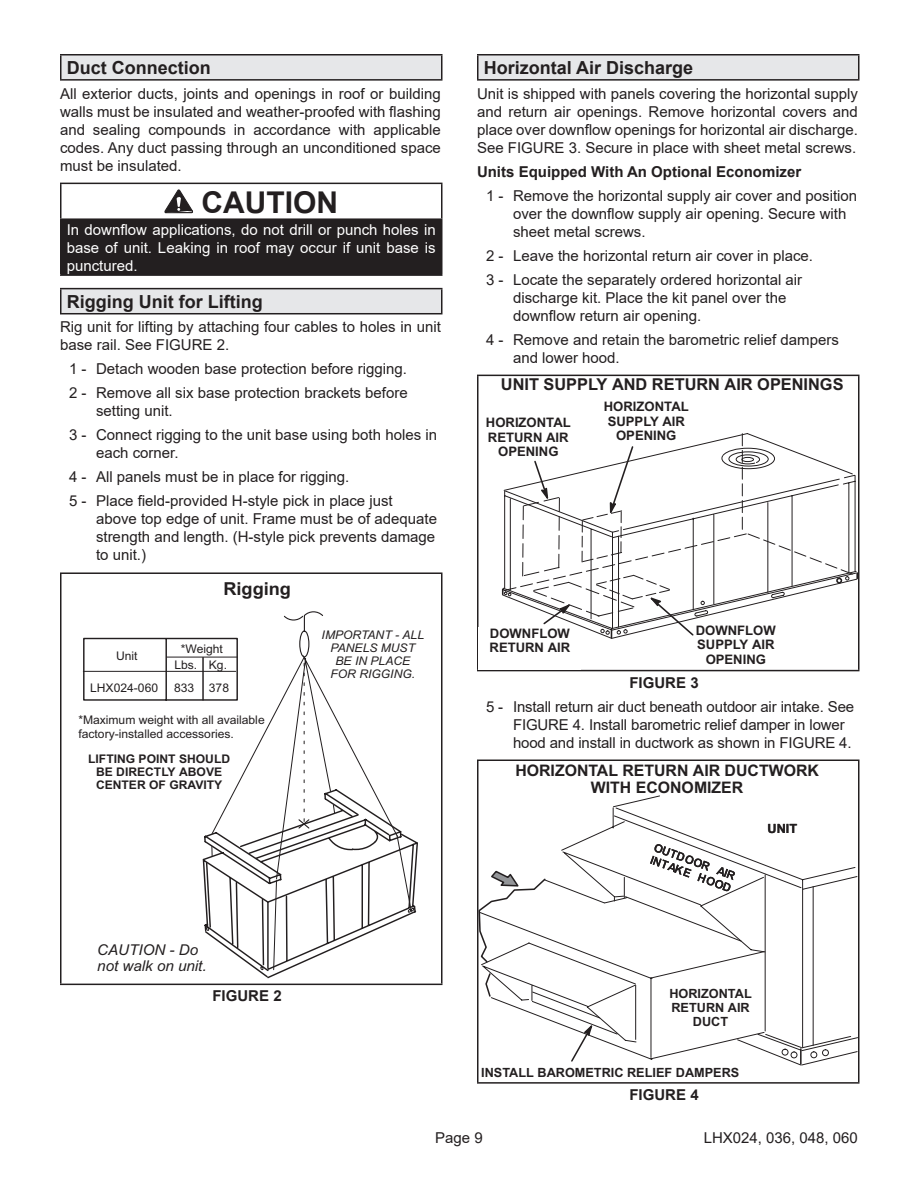
<style>
.page{position:relative;width:918px;height:1188px;background:#fff}
.page>*{position:absolute;margin:0;border:0;box-sizing:border-box;transform-origin:0 0}
.WARNING_20pt{font:700 30px "Arial";color:#231f20}
.Header_1_TOC{font:700 18px "Arial";color:#231f20}
.t1{font:700 17.85px "Arial";color:#231f20}
.t2{font:700 16.35px "Arial";color:#231f20}
.t3{font:700 15.9px/17.2px "Arial";color:#231f20;text-align:center}
.Paragraph{font:15px/18px "Arial";color:#231f20}
.White_10pt{font:15px/18px "Arial";color:#fff;text-align:justify}
.Paragraph-2{font:700 15px "Arial";color:#231f20}
.t4{font:italic 14.85px/16.4px "Arial";color:#231f20}
.t5{font:700 13.05px/14.5px "Arial";color:#231f20;text-align:center}
.t6{font:700 12.75px/14.1px "Arial";color:#231f20;text-align:center}
.t7{font:11.85px/13.2px "Arial";color:#231f20}
.t8{font:700 11.85px/13.2px "Arial";color:#231f20;text-align:center}
.t9{font:italic 11.85px/13px "Arial";color:#231f20;text-align:center}
</style>
<div class="page">
<div style="left:61px;top:55px;width:381px;height:25px;background:#e6e7e9"></div>
<hr style="left:60px;top:54px;width:382px;height:2px;background:#231f20">
<hr style="left:60px;top:56px;width:2px;height:23px;background:#231f20">
<svg style="left:441px;top:56px;width:1px;height:23px"></svg>
<hr style="left:60px;top:79px;width:382px;height:2px;background:#231f20">
<div style="left:61px;top:219px;width:381px;height:56px;background:#231f20"></div>
<hr style="left:60px;top:183px;width:382px;height:1px;background:#231f20">
<hr style="left:60px;top:184px;width:2px;height:34px;background:#231f20">
<hr style="left:441px;top:184px;width:1px;height:34px;background:#231f20">
<hr style="left:60px;top:218px;width:382px;height:2px;background:#231f20">
<hr style="left:60px;top:220px;width:2px;height:54px;background:#231f20">
<hr style="left:60px;top:274px;width:382px;height:2px;background:#231f20">
<svg style="left:164px;top:189px;width:29px;height:25px"></svg>
<div style="left:61px;top:289px;width:381px;height:25px;background:#e6e7e9"></div>
<hr style="left:60px;top:288px;width:382px;height:1px;background:#231f20">
<hr style="left:60px;top:289px;width:2px;height:24px;background:#231f20">
<svg style="left:441px;top:289px;width:1px;height:24px"></svg>
<hr style="left:60px;top:313px;width:382px;height:1px;background:#231f20">
<hr style="left:60px;top:572px;width:382px;height:2px;background:#231f20">
<hr style="left:60px;top:574px;width:2px;height:410px;background:#231f20">
<hr style="left:441px;top:574px;width:1px;height:410px;background:#231f20">
<hr style="left:60px;top:984px;width:382px;height:1px;background:#231f20">
<svg style="left:82px;top:611px;width:336px;height:367px"></svg>
<hr style="left:167px;top:657px;width:70px;height:1px;background:#231f20">
<hr style="left:202px;top:658px;width:2px;height:42px;background:#231f20">
<div style="left:478px;top:55px;width:381px;height:25px;background:#e6e7e9"></div>
<hr style="left:477px;top:54px;width:383px;height:2px;background:#231f20">
<svg style="left:477px;top:56px;width:1px;height:23px"></svg>
<hr style="left:858px;top:56px;width:2px;height:23px;background:#231f20">
<hr style="left:477px;top:79px;width:383px;height:2px;background:#231f20">
<hr style="left:477px;top:375px;width:383px;height:1px;background:#231f20">
<hr style="left:477px;top:376px;width:1px;height:294px;background:#231f20">
<hr style="left:858px;top:376px;width:2px;height:294px;background:#231f20">
<hr style="left:477px;top:670px;width:383px;height:1px;background:#231f20">
<svg style="left:501px;top:433px;width:357px;height:205px"></svg>
<hr style="left:477px;top:760px;width:383px;height:1px;background:#231f20">
<hr style="left:477px;top:761px;width:1px;height:321px;background:#231f20">
<hr style="left:858px;top:761px;width:2px;height:321px;background:#231f20">
<hr style="left:477px;top:1082px;width:383px;height:2px;background:#231f20">
<svg style="left:478px;top:795px;width:373px;height:269px"></svg>
<p class="Header_1_TOC" style="left:67px;top:55px;width:145px">Duct Connection</p>
<p class="Paragraph" style="left:60px;top:84px;width:382px;text-align:justify">All exterior ducts, joints and openings in roof or building walls must be insulated and weather-proofed with flashing and sealing compounds in accordance with applicable codes. Any duct passing through an unconditioned space must be insulated.</p>
<p class="WARNING_20pt" style="left:201px;top:182px;width:138px">CAUTION</p>
<p class="White_10pt" style="left:67px;top:220px;width:370px">In downflow applications, do not drill or punch holes in base of unit. Leaking in roof may occur if unit base is punctured.</p>
<p class="Header_1_TOC" style="left:67px;top:289px;width:197px">Rigging Unit for Lifting</p>
<p class="Paragraph" style="left:60px;top:318px;width:382px">Rig unit for lifting by attaching four cables to holes in unit base rail. See FIGURE 2.</p>
<p class="Paragraph" style="left:69px;top:360px;width:339px">1 - Detach wooden base protection before rigging.</p>
<p class="Paragraph" style="left:96px;top:384px;width:313px;text-indent:-27px">2 - Remove all six base protection brackets before setting unit.</p>
<p class="Paragraph" style="left:96px;top:426px;width:343px;text-indent:-27px">3 - Connect rigging to the unit base using both holes in each corner.</p>
<p class="Paragraph" style="left:69px;top:468px;width:282px">4 - All panels must be in place for rigging.</p>
<p class="Paragraph" style="left:96px;top:492px;width:343px;text-indent:-27px">5 - Place field-provided H-style pick in place just above top edge of unit. Frame must be of adequate strength and length. (H-style pick prevents damage to unit.)</p>
<p class="t1" style="left:223px;top:576px;width:69px">Rigging</p>
<p class="t7" style="left:116px;top:649px;width:23px">Unit</p>
<p class="t7" style="left:174px;top:641px;width:54px;line-height:15.8px;text-align:center">*Weight<br>Lbs. Kg.</p>
<p class="t7" style="left:174px;top:681px;width:22px">833</p>
<p class="t7" style="left:90px;top:681px;width:69px">LHX024-060</p>
<p class="t7" style="left:209px;top:681px;width:22px">378</p>
<p class="t7" style="left:78px;top:714px;width:188px">*Maximum weight with all available factory-installed accessories.</p>
<p class="t8" style="left:88px;top:752px;width:143px">LIFTING POINT SHOULD<br>BE DIRECTLY ABOVE<br>CENTER OF GRAVITY</p>
<p class="t9" style="left:322px;top:628px;width:104px">IMPORTANT - ALL<br>PANELS MUST<br>BE IN PLACE<br>FOR RIGGING.</p>
<p class="Header_1_TOC" style="left:484px;top:55px;width:211px">Horizontal Air Discharge</p>
<p class="Paragraph" style="left:477px;top:84px;width:382px;text-align:justify">Unit is shipped with panels covering the horizontal supply and return air openings. Remove horizontal covers and place over downflow openings for horizontal air discharge.<br>See FIGURE 3. Secure in place with sheet metal screws.</p>
<p class="Paragraph-2" style="left:477px;top:161px;width:326px">Units Equipped With An Optional Economizer</p>
<p class="Paragraph" style="left:513px;top:186px;width:346px;text-indent:-27px">1 - Remove the horizontal supply air cover and position over the downflow supply air opening. Secure with sheet metal screws.</p>
<p class="Paragraph" style="left:486px;top:246px;width:329px">2 - Leave the horizontal return air cover in place.</p>
<p class="Paragraph" style="left:513px;top:270px;width:291px;text-indent:-27px">3 - Locate the separately ordered horizontal air discharge kit. Place the kit panel over the downflow return air opening.</p>
<p class="Paragraph" style="left:513px;top:330px;width:327px;text-indent:-27px">4 - Remove and retain the barometric relief dampers and lower hood.</p>
<p class="t2" style="left:501px;top:373px;width:344px">UNIT SUPPLY AND RETURN AIR OPENINGS</p>
<p class="t5" style="left:486px;top:415px;width:86px">HORIZONTAL<br>RETURN AIR<br>OPENING</p>
<p class="t5" style="left:604px;top:400px;width:86px">HORIZONTAL<br>SUPPLY AIR<br>OPENING</p>
<p class="t5" style="left:490px;top:626px;width:82px;text-align:left">DOWNFLOW<br>RETURN AIR</p>
<p class="t5" style="left:696px;top:623px;width:82px">DOWNFLOW<br>SUPPLY AIR<br>OPENING</p>
<p class="Paragraph-2" style="left:629px;top:672px;width:71px">FIGURE 3</p>
<p class="Paragraph" style="left:513px;top:697px;width:343px;text-indent:-27px">5 - Install return air duct beneath outdoor air intake. See<br>FIGURE 4. Install barometric relief damper in lower hood and install in ductwork as shown in FIGURE 4.</p>
<p class="t3" style="left:515px;top:762px;width:305px">HORIZONTAL RETURN AIR DUCTWORK<br>WITH ECONOMIZER</p>
<p class="t6" style="left:768px;top:822px;width:31px">UNIT</p>
<p class="t4" style="left:97px;top:942px;width:111px">CAUTION - Do not walk on unit.</p>
<p class="Paragraph-2" style="left:212px;top:985px;width:71px">FIGURE 2</p>
<p class="t6" style="left:669px;top:987px;width:84px">HORIZONTAL<br>RETURN AIR<br>DUCT</p>
<p class="t6" style="left:481px;top:1066px;width:260px">INSTALL BAROMETRIC RELIEF DAMPERS</p>
<p class="Paragraph-2" style="left:629px;top:1084px;width:71px">FIGURE 4</p>
<p class="Paragraph" style="left:435px;top:1129px;width:49px">Page 9</p>
<p class="Paragraph" style="left:704px;top:1129px;width:156px">LHX024, 036, 048, 060</p>
</div>
